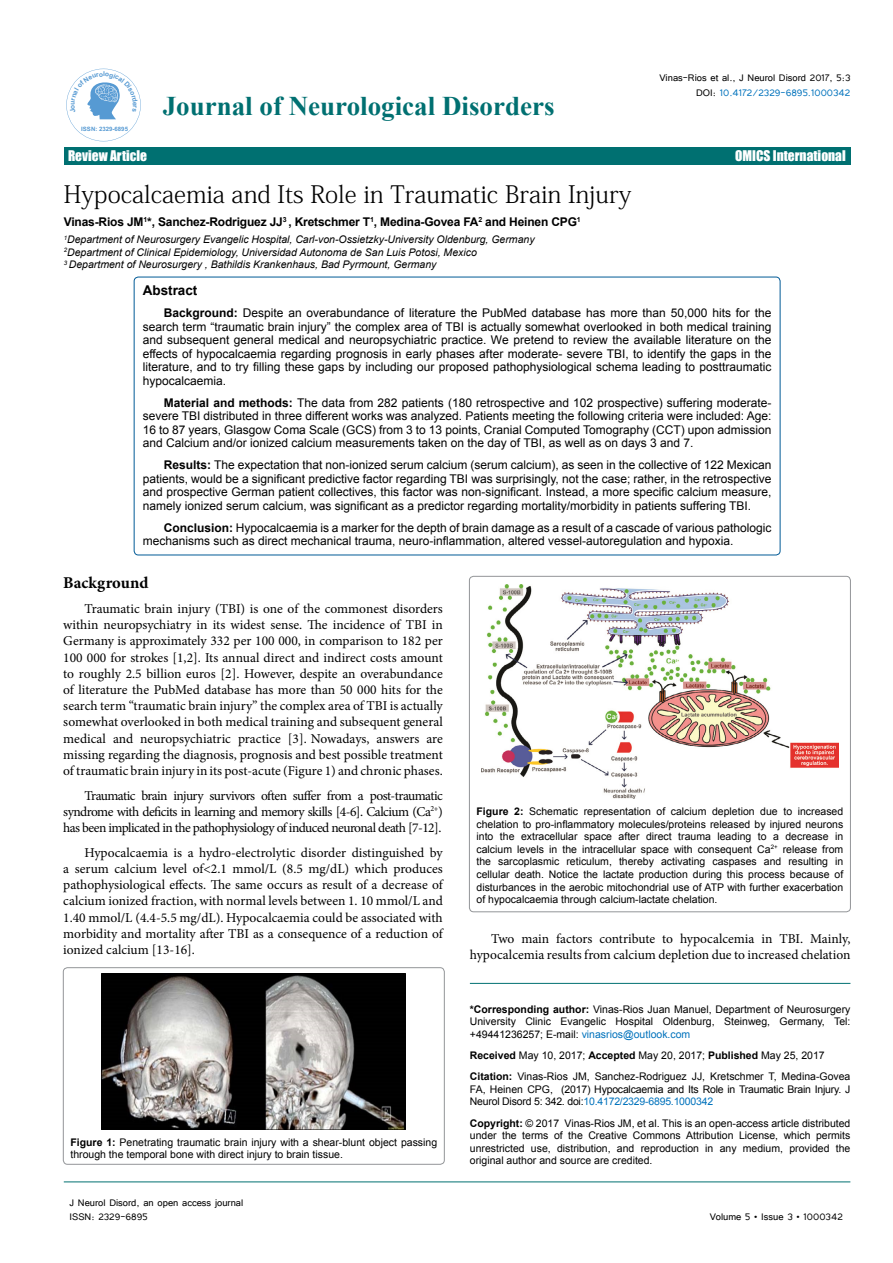
<style>
.page{position:relative;width:893px;height:1263px;background:#fff}
.page>*{position:absolute;margin:0;border:0;box-sizing:border-box;transform-origin:0 0}
.t1{font:700 27px "Times New Roman";color:#007071}
.t2{font:24px "Adobe Fangsong Std";color:#000}
.t3{font:700 16.5px "Minion Pro";color:#000}
.t4{font:13.5px/16.2px "Minion Pro";letter-spacing:-.005em;color:#000;text-align:justify}
.t5{font:13.5px "Impact";color:#fff}
.t6{font:700 13.5px "Arial";color:#000}
.t7{font:12px/13.5px "Arial";color:#000;text-align:justify}
.t8{font:12px/14.4px "Tunga";color:#000;text-align:right}
.t9{font:700 12px "Arial";letter-spacing:-.015em;color:#000}
.t10{font:10.5px/12.6px "Arial";color:#000;text-align:justify}
.t11{font:italic 10.5px/12.6px "Arial";color:#000}
.t12{font:10.5px/12.6px "Arial";letter-spacing:-.02em;color:#000}
.t13{font:700 6.75px "Arial";color:#569ad3}
.t14{font:700 6px "Arial";color:#569ad3}
.s1{color:#0072bc}
.s2{font-weight:700}
</style>
<div class="page">
<div style="left:64px;top:147px;width:786px;height:17px;background:#007071"></div>
<hr style="left:64px;top:1182px;width:786px;height:1px;background:#007071">
<div style="left:134px;top:277px;width:646px;height:278px;border:1px solid #005a96;border-radius:4px"></div>
<hr style="left:470px;top:983px;width:380px;height:1px;background:#007071">
<div style="left:63px;top:968px;width:381px;height:196px;border:1px solid #939598;border-radius:4px"></div>
<img style="left:102px;top:973px;width:304px;height:157px">
<div style="left:469px;top:576px;width:381px;height:336px;border:1px solid #939598;border-radius:4px"></div>
<img style="left:481px;top:585px;width:358px;height:214px">
<svg style="left:66px;top:69px;width:75px;height:72px"></svg>
<p class="t13" style="left:103px;top:69px;width:3px">l</p>
<p class="t14" style="left:81px;top:125px;width:48px">ISSN: 2329-6895</p>
<h1 class="t1" style="left:163px;top:87px;width:393px">Journal of Neurological Disorders</h1>
<p class="t8" style="left:659px;top:70px;width:192px">Vinas-Rios et al., J Neurol Disord 2017, 5:3<br>DOI: <span class="s1">10.4172/2329-6895.1000342</span></p>
<p class="t5" style="left:68px;top:145px;width:81px">Review Article</p>
<p class="t5" style="left:735px;top:145px;width:112px">OMICS International</p>
<h2 class="t2" style="left:64px;top:180px;width:569px">Hypocalcaemia and Its Role in Traumatic Brain Injury</h2>
<p class="t9" style="left:64px;top:214px;width:519px">Vinas-Rios JM<sup>1</sup>*, Sanchez-Rodriguez JJ<sup>3</sup> , Kretschmer T<sup>1</sup>, Medina-Govea FA<sup>2</sup> and Heinen CPG<sup>1</sup></p>
<p class="t11" style="left:64px;top:233px;width:472px"><sup>1</sup>Department of Neurosurgery Evangelic Hospital, Carl-von-Ossietzky-University Oldenburg, Germany<br><sup>2</sup>Department of Clinical Epidemiology, Universidad Autonoma de San Luis Potosi, Mexico<br><sup>3</sup> Department of Neurosurgery , Bathildis Krankenhaus, Bad Pyrmount, Germany</p>
<p class="t6" style="left:143px;top:282px;width:56px">Abstract</p>
<p class="t7" style="left:143px;top:307px;width:630px;text-indent:21px"><span class="s2">Background:</span> Despite an overabundance of literature the PubMed database has more than 50,000 hits for the search term “traumatic brain injury” the complex area of TBI is actually somewhat overlooked in both medical training and subsequent general medical and neuropsychiatric practice. We pretend to review the available literature on the effects of hypocalcaemia regarding prognosis in early phases after moderate- severe TBI, to identify the gaps in the literature, and to try filling these gaps by including our proposed pathophysiological schema leading to posttraumatic hypocalcaemia.</p>
<p class="t7" style="left:143px;top:396px;width:630px;text-indent:21px"><span class="s2">Material and methods:</span> The data from 282 patients (180 retrospective and 102 prospective) suffering moderate&shy;severe TBI distributed in three different works was analyzed. Patients meeting the following criteria were included: Age:<br>16 to 87 years, Glasgow Coma Scale (GCS) from 3 to 13 points, Cranial Computed Tomography (CCT) upon admission and Calcium and/or ionized calcium measurements taken on the day of TBI, as well as on days 3 and 7.</p>
<p class="t7" style="left:143px;top:459px;width:630px;text-indent:21px"><span class="s2">Results:</span> The expectation that non-ionized serum calcium (serum calcium), as seen in the collective of 122 Mexican patients, would be a significant predictive factor regarding TBI was surprisingly, not the case; rather, in the retrospective and prospective German patient collectives, this factor was non-significant. Instead, a more specific calcium measure, namely ionized serum calcium, was significant as a predictor regarding mortality/morbidity in patients suffering TBI.</p>
<p class="t7" style="left:143px;top:521px;width:630px;text-indent:21px"><span class="s2">Conclusion:</span> Hypocalcaemia is a marker for the depth of brain damage as a result of a cascade of various pathologic mechanisms such as direct mechanical trauma, neuro-inflammation, altered vessel-autoregulation and hypoxia.</p>
<h3 class="t3" style="left:63px;top:571px;width:87px">Background</h3>
<p class="t4" style="left:63px;top:601px;width:381px;text-indent:21px">Traumatic brain injury (TBI) is one of the commonest disorders within neuropsychiatry in its widest sense. The incidence of TBI in Germany is approximately 332 per 100 000, in comparison to 182 per 100 000 for strokes [1,2]. Its annual direct and indirect costs amount to roughly 2.5 billion euros [2]. However, despite an overabundance of literature the PubMed database has more than 50 000 hits for the search term “traumatic brain injury” the complex area of TBI is actually somewhat overlooked in both medical training and subsequent general medical and neuropsychiatric practice [3]. Nowadays, answers are missing regarding the diagnosis, prognosis and best possible treatment of traumatic brain injury in its post-acute (Figure 1) and chronic phases.</p>
<p class="t4" style="left:63px;top:787px;width:381px;text-indent:21px">Traumatic brain injury survivors often suffer from a post-traumatic syndrome with deficits in learning and memory skills [4-6]. Calcium (Ca<sup>2+</sup>) has been implicated in the pathophysiology of induced neuronal death [7-12].</p>
<p class="t4" style="left:63px;top:844px;width:381px;text-indent:21px">Hypocalcaemia is a hydro-electrolytic disorder distinguished by a serum calcium level of&lt;2.1 mmol/L (8.5 mg/dL) which produces pathophysiological effects. The same occurs as result of a decrease of calcium ionized fraction, with normal levels between 1. 10 mmol/L and 1.40 mmol/L (4.4-5.5 mg/dL). Hypocalcaemia could be associated with morbidity and mortality after TBI as a consequence of a reduction of ionized calcium [13-16].</p>
<p class="t10" style="left:70px;top:1136px;width:368px"><span class="s2">Figure 1:</span> Penetrating traumatic brain injury with a shear-blunt object passing through the temporal bone with direct injury to brain tissue.</p>
<p class="t8" style="left:70px;top:1194px;width:175px;text-align:left">J Neurol Disord, an open access journal<br>ISSN: 2329-6895</p>
<p class="t10" style="left:476px;top:805px;width:368px"><span class="s2">Figure 2:</span> Schematic representation of calcium depletion due to increased chelation to pro-inflammatory molecules/proteins released by injured neurons into the extracellular space after direct trauma leading to a decrease in calcium levels in the intracellular space with consequent Ca<sup>2+</sup> release from the sarcoplasmic reticulum, thereby activating caspases and resulting in cellular death. Notice the lactate production during this process because of disturbances in the aerobic mitochondrial use of ATP with further exacerbation of hypocalcaemia through calcium-lactate chelation.</p>
<p class="t4" style="left:470px;top:930px;width:382px;text-align:right">Two main factors contribute to hypocalcemia in TBI. Mainly, hypocalcemia results from calcium depletion due to increased chelation</p>
<p class="t10" style="left:470px;top:1003px;width:382px"><span class="s2">*Corresponding author:</span> Vinas-Rios Juan Manuel, Department of Neurosurgery University Clinic Evangelic Hospital Oldenburg, Steinweg, Germany, Tel: +49441236257; E-mail: <span class="s1">vinasrios@outlook.com</span></p>
<p class="t10" style="left:470px;top:1045px;width:382px;line-height:21.1px"><span class="s2">Received</span> May 10, 2017; <span class="s2">Accepted</span> May 20, 2017; <span class="s2">Published</span> May 25, 2017<br><span class="s2">Citation:</span> Vinas-Rios JM, Sanchez-Rodriguez JJ, Kretschmer T, Medina-Govea</p>
<p class="t12" style="left:470px;top:1083px;width:382px">FA, Heinen CPG, (2017) Hypocalcaemia and Its Role in Traumatic Brain Injury. J<br>Neurol Disord 5: 342. doi:<span class="s1">10.4172/2329-6895.1000342</span></p>
<p class="t10" style="left:470px;top:1117px;width:382px"><span class="s2">Copyright:</span> © 2017 Vinas-Rios JM, et al. This is an open-access article distributed under the terms of the Creative Commons Attribution License, which permits unrestricted use, distribution, and reproduction in any medium, provided the original author and source are credited.</p>
<p class="t8" style="left:710px;top:1209px;width:135px">Volume 5 • Issue 3 • 1000342</p>
</div>
